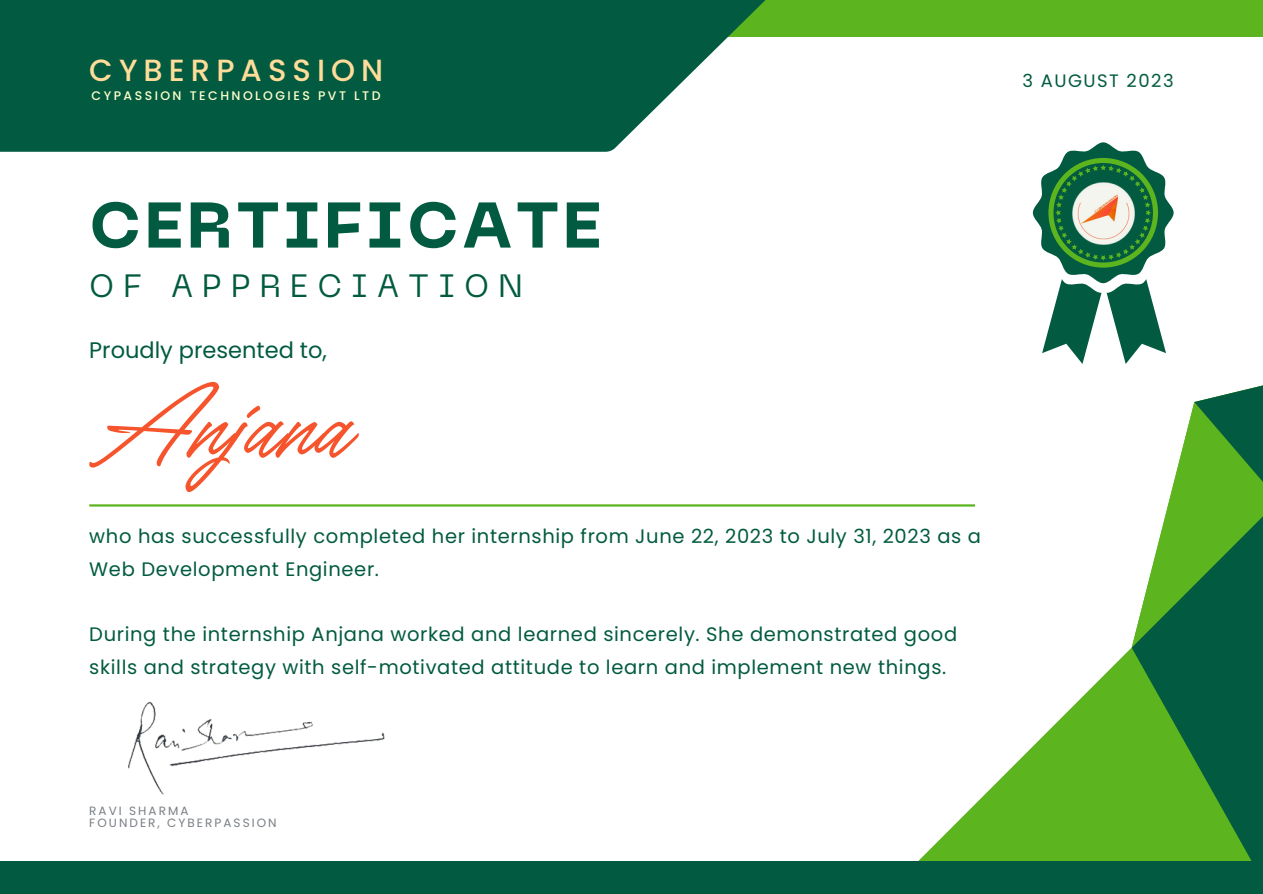
<style>
.page{position:relative;width:1263px;height:894px;background:#fff}
.page>*{position:absolute;margin:0;border:0;box-sizing:border-box;transform-origin:0 0}
.t1{font:79.8px "TY Script";letter-spacing:.015em;color:#f5542c}
.t2{font:800 64.05px "PP Neue Machina";letter-spacing:.055em;color:#025b40}
.t3{font:32.1px "PP Neue Machina";letter-spacing:.28em;color:#025b40}
.t4{font:500 30.6px "Poppins";letter-spacing:.2em;color:#ffdc99}
.t5{font:22.5px "Poppins";color:#025b40}
.t6{font:19.5px/32.7px "Poppins";letter-spacing:.035em;color:#025b40}
.t7{font:18px "Poppins";letter-spacing:.08em;color:#025b40}
.t8{font:500 12.45px "Poppins";letter-spacing:.2em;color:#ffc}
.t9{font:12px "Poppins";letter-spacing:.17em;color:#797f84}
</style>
<div class="page">
<div style="left:0;top:0;width:1263px;height:37px;background:#5cb41f"></div>
<svg style="left:0;top:0;width:765px;height:152px;background:#1a6b52"></svg>
<svg style="left:1169px;top:385px;width:94px;height:115px"></svg>
<svg style="left:918px;top:647px;width:214px;height:214px"></svg>
<svg style="left:1132px;top:500px;width:131px;height:361px;background:#388b3c"></svg>
<div style="left:0;top:861px;width:1263px;height:32px;background:#025b40"></div>
<hr style="left:89px;top:504px;width:886px;height:2px;background:#5cb41f">
<img style="left:128px;top:701px;width:257px;height:94px">
<svg style="left:1033px;top:142px;width:140px;height:222px"></svg>
<img style="left:1069px;top:179px;width:69px;height:69px">
<h5 class="t4" style="left:89px;top:49px;width:296px">CYBERPASSION</h5>
<p class="t8" style="left:92px;top:86px;width:290px">CYPASSION TECHNOLOGIES PVT LTD</p>
<h2 class="t2" style="left:89px;top:200px;width:514px">CERTIFICATE</h2>
<h4 class="t3" style="left:89px;top:273px;width:435px">OF APPRECIATION</h4>
<p class="t5" style="left:89px;top:334px;width:239px">Proudly presented to,</p>
<h1 class="t1" style="left:89px;top:378px;width:261px">Anjana</h1>
<h3 class="t6" style="left:89px;top:520px;width:893px">who has successfully completed her internship from June 22, 2023 to July 31, 2023 as a<br>Web Development Engineer.</h3>
<p class="t6" style="left:89px;top:617px;width:869px">During the internship Anjana worked and learned sincerely. She demonstrated good skills and strategy with self-motivated attitude to learn and implement new things.</p>
<p class="t7" style="left:1022px;top:68px;width:153px">3 AUGUST 2023</p>
<h6 class="t9" style="left:89px;top:801px;width:101px">RAVI SHARMA</h6>
<p class="t9" style="left:89px;top:813px;width:189px">FOUNDER, CYBERPASSION</p>
</div>
